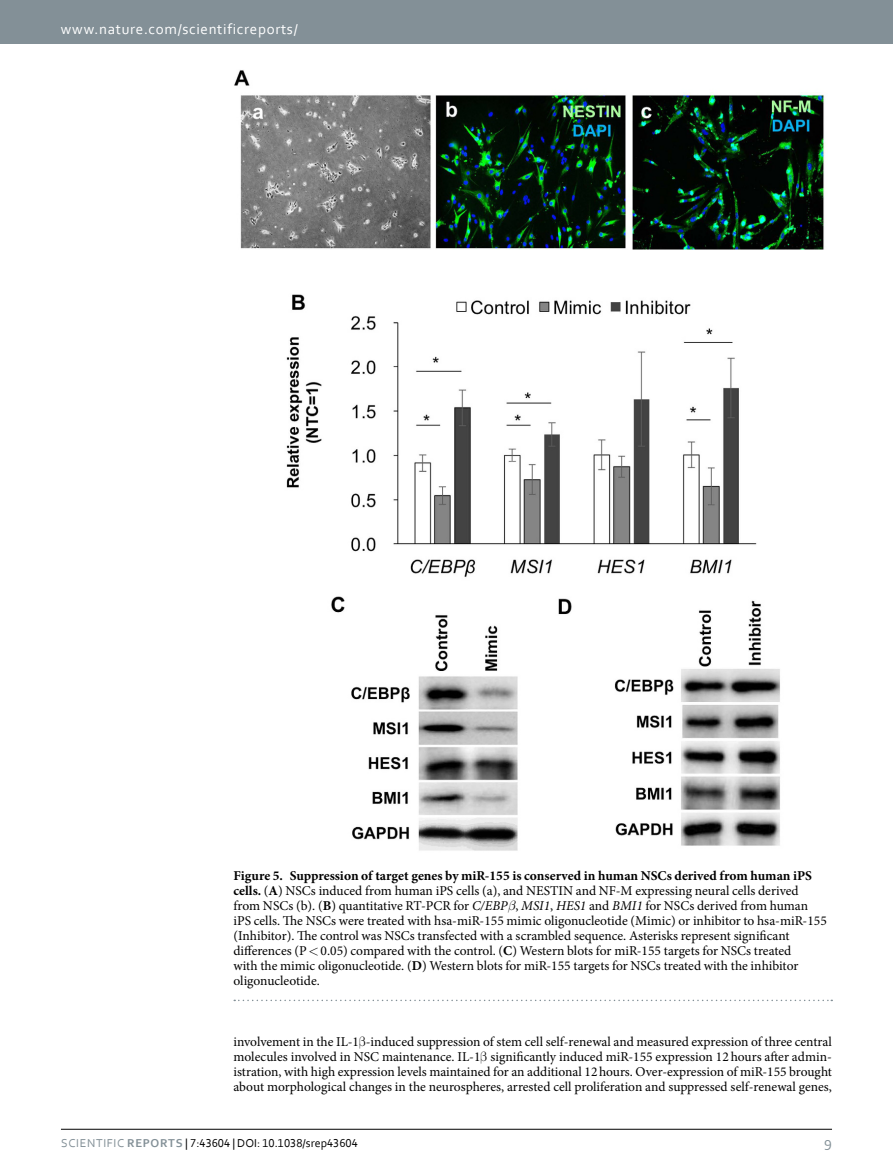
<style>
.page{position:relative;width:893px;height:1174px;background:#fff}
.page>*{position:absolute;margin:0;border:0;box-sizing:border-box;transform-origin:0 0}
.t1{font:15px "Corbel";letter-spacing:.045em;color:#fff}
.t2{font:15px "Corbel";color:#839097}
.t3{font:13.5px/15px "Minion Pro";color:#000;text-align:justify}
.t4{font:12px "Corbel 2";color:#000}
.s1{font-weight:700}
.s2{font-style:italic}
.s3{font-family:"Corbel";color:#839097}
.s4{font-family:"Corbel Bold 2";color:#839097}
</style>
<div class="page">
<div style="left:0;top:0;width:893px;height:43px;background:#839097"></div>
<hr style="left:61px;top:1129px;width:771px;height:1px;background:#000">
<img style="left:234px;top:70px;width:591px;height:781px">
<svg style="left:234px;top:999px;width:598px;height:2px"></svg>
<p class="t1" style="left:61px;top:19px;width:238px">www.nature.com/scientificreports/</p>
<p class="t3" style="left:233px;top:868px;width:595px;text-align:left"><span class="s1">Figure 5. Suppression of target genes by miR-155 is conserved in human NSCs derived from human iPS cells.</span> (<span class="s1">A</span>) NSCs induced from human iPS cells (a), and NESTIN and NF-M expressing neural cells derived from NSCs (b). (<span class="s1">B</span>) quantitative RT-PCR for <span class="s2">C/EBP</span> , <span class="s2">MSI1</span>, <span class="s2">HES1</span> and <span class="s2">BMI1</span> for NSCs derived from human iPS cells. The NSCs were treated with hsa-miR-155 mimic oligonucleotide (Mimic) or inhibitor to hsa-miR-155 (Inhibitor). The control was NSCs transfected with a scrambled sequence. Asterisks represent significant differences (P 0.05) compared with the control. (<span class="s1">C</span>) Western blots for miR-155 targets for NSCs treated<br>with the mimic oligonucleotide. (<span class="s1">D</span>) Western blots for miR-155 targets for NSCs treated with the inhibitor oligonucleotide.</p>
<p class="t3" style="left:233px;top:1034px;width:600px">involvement in the IL-1 -induced suppression of stem cell self-renewal and measured expression of three central molecules involved in NSC maintenance. IL-1 significantly induced miR-155 expression 12 hours after admin&shy;istration, with high expression levels maintained for an additional 12hours. Over-expression of miR-155 brought about morphological changes in the neurospheres, arrested cell proliferation and suppressed self-renewal genes,</p>
<p class="t4" style="left:61px;top:1135px;width:298px"><span class="s3">SCIENTIFIC</span> <span class="s4">REPORTS</span> | 7:43604 | DOI: 10.1038/srep43604</p>
<p class="t2" style="left:824px;top:1132px;width:9px">9</p>
</div>
